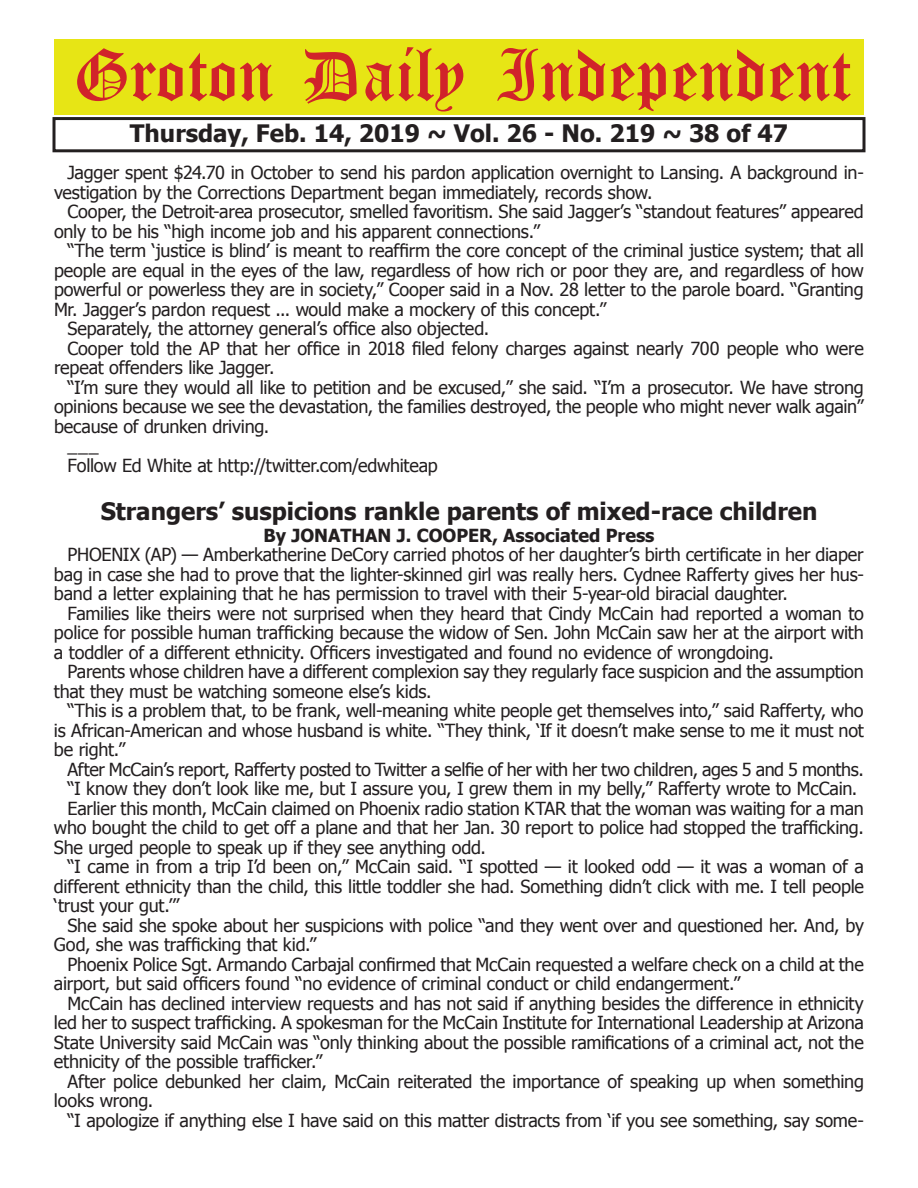
<style>
.page{position:relative;width:918px;height:1188px;background:#fff}
.page>*{position:absolute;margin:0;border:0;box-sizing:border-box;transform-origin:0 0}
.t1{font:54px "Old English Five";color:#d1232a}
.t2{font:700 24px "Tahoma";color:#231f20}
.t3{font:18px/19.5px "Tahoma";letter-spacing:-.01em;color:#231f20}
.t4{font:700 18px "Tahoma";color:#231f20}
</style>
<div class="page">
<div style="left:52px;top:117px;width:814px;height:35px;border:3px solid #231f20"></div>
<div style="left:54px;top:40px;width:810px;height:75px;background:#e7e515"></div>
<h1 class="t1" style="left:73px;top:50px;width:779px">Groton Daily Independent</h1>
<h2 class="t2" style="left:130px;top:116px;width:660px">Thursday, Feb. 14, 2019 ~ Vol. 26 - No. 219 ~ 38 of 47</h2>
<p class="t3" style="left:54px;top:162px;width:812px;text-indent:14px">Jagger spent $24.70 in October to send his pardon application overnight to Lansing. A background in&shy;vestigation by the Corrections Department began immediately, records show.</p>
<p class="t3" style="left:54px;top:201px;width:811px;text-indent:14px">Cooper, the Detroit-area prosecutor, smelled favoritism. She said Jagger’s “standout features” appeared only to be his “high income job and his apparent connections.”</p>
<p class="t3" style="left:68px;top:240px;width:798px">“The term ‘justice is blind’ is meant to reaffirm the core concept of the criminal justice system; that all</p>
<p class="t3" style="left:54px;top:260px;width:811px">people are equal in the eyes of the law, regardless of how rich or poor they are, and regardless of how</p>
<p class="t3" style="left:54px;top:279px;width:811px">powerful or powerless they are in society,” Cooper said in a Nov. 28 letter to the parole board. “Granting</p>
<p class="t3" style="left:54px;top:299px;width:554px">Mr. Jagger’s pardon request ... would make a mockery of this concept.”</p>
<p class="t3" style="left:68px;top:318px;width:423px">Separately, the attorney general’s office also objected.</p>
<p class="t3" style="left:68px;top:338px;width:798px">Cooper told the AP that her office in 2018 filed felony charges against nearly 700 people who were</p>
<p class="t3" style="left:54px;top:357px;width:222px">repeat offenders like Jagger.</p>
<p class="t3" style="left:68px;top:377px;width:798px">“I’m sure they would all like to petition and be excused,” she said. “I’m a prosecutor. We have strong</p>
<p class="t3" style="left:54px;top:396px;width:811px">opinions because we see the devastation, the families destroyed, the people who might never walk again”</p>
<p class="t3" style="left:54px;top:416px;width:217px">because of drunken driving.</p>
<p class="t3" style="left:68px;top:435px;width:33px">___</p>
<p class="t3" style="left:68px;top:455px;width:372px">Follow Ed White at http://twitter.com/edwhiteap</p>
<h2 class="t2" style="left:101px;top:495px;width:718px">Strangers’ suspicions rankle parents of mixed-race children</h2>
<p class="t4" style="left:263px;top:523px;width:393px">By JONATHAN J. COOPER, Associated Press</p>
<p class="t3" style="left:54px;top:544px;width:812px;text-align:justify;text-indent:14px">PHOENIX (AP) — Amberkatherine DeCory carried photos of her daughter’s birth certificate in her diaper bag in case she had to prove that the lighter-skinned girl was really hers. Cydnee Rafferty gives her hus&shy;band a letter explaining that he has permission to travel with their 5-year-old biracial daughter.</p>
<p class="t3" style="left:54px;top:603px;width:812px;text-align:justify;text-indent:14px">Families like theirs were not surprised when they heard that Cindy McCain had reported a woman to police for possible human trafficking because the widow of Sen. John McCain saw her at the airport with a toddler of a different ethnicity. Officers investigated and found no evidence of wrongdoing.</p>
<p class="t3" style="left:54px;top:661px;width:811px;text-indent:14px">Parents whose children have a different complexion say they regularly face suspicion and the assumption that they must be watching someone else’s kids.</p>
<p class="t3" style="left:54px;top:700px;width:811px;text-align:justify;text-indent:14px">“This is a problem that, to be frank, well-meaning white people get themselves into,” said Rafferty, who is African-American and whose husband is white. “They think, ‘If it doesn’t make sense to me it must not be right.”</p>
<p class="t3" style="left:67px;top:759px;width:798px">After McCain’s report, Rafferty posted to Twitter a selfie of her with her two children, ages 5 and 5 months.</p>
<p class="t3" style="left:67px;top:778px;width:791px">“I know they don’t look like me, but I assure you, I grew them in my belly,” Rafferty wrote to McCain.</p>
<p class="t3" style="left:67px;top:797px;width:798px">Earlier this month, McCain claimed on Phoenix radio station KTAR that the woman was waiting for a man</p>
<p class="t3" style="left:54px;top:817px;width:811px">who bought the child to get off a plane and that her Jan. 30 report to police had stopped the trafficking.</p>
<p class="t3" style="left:54px;top:836px;width:434px">She urged people to speak up if they see anything odd.</p>
<p class="t3" style="left:67px;top:856px;width:798px">“I came in from a trip I’d been on,” McCain said. “I spotted — it looked odd — it was a woman of a</p>
<p class="t3" style="left:54px;top:875px;width:812px">different ethnicity than the child, this little toddler she had. Something didn’t click with me. I tell people</p>
<p class="t3" style="left:54px;top:895px;width:127px">‘trust your gut.’”</p>
<p class="t3" style="left:67px;top:914px;width:798px">She said she spoke about her suspicions with police “and they went over and questioned her. And, by</p>
<p class="t3" style="left:54px;top:934px;width:264px">God, she was trafficking that kid.”</p>
<p class="t3" style="left:67px;top:953px;width:798px">Phoenix Police Sgt. Armando Carbajal confirmed that McCain requested a welfare check on a child at the</p>
<p class="t3" style="left:54px;top:973px;width:688px">airport, but said officers found “no evidence of criminal conduct or child endangerment.”</p>
<p class="t3" style="left:67px;top:992px;width:798px">McCain has declined interview requests and has not said if anything besides the difference in ethnicity</p>
<p class="t3" style="left:54px;top:1012px;width:811px">led her to suspect trafficking. A spokesman for the McCain Institute for International Leadership at Arizona</p>
<p class="t3" style="left:54px;top:1031px;width:811px">State University said McCain was “only thinking about the possible ramifications of a criminal act, not the</p>
<p class="t3" style="left:54px;top:1051px;width:270px">ethnicity of the possible trafficker.”</p>
<p class="t3" style="left:67px;top:1070px;width:798px">After police debunked her claim, McCain reiterated the importance of speaking up when something</p>
<p class="t3" style="left:54px;top:1090px;width:101px">looks wrong.</p>
<p class="t3" style="left:67px;top:1109px;width:798px">“I apologize if anything else I have said on this matter distracts from ‘if you see something, say some-</p>
</div>
